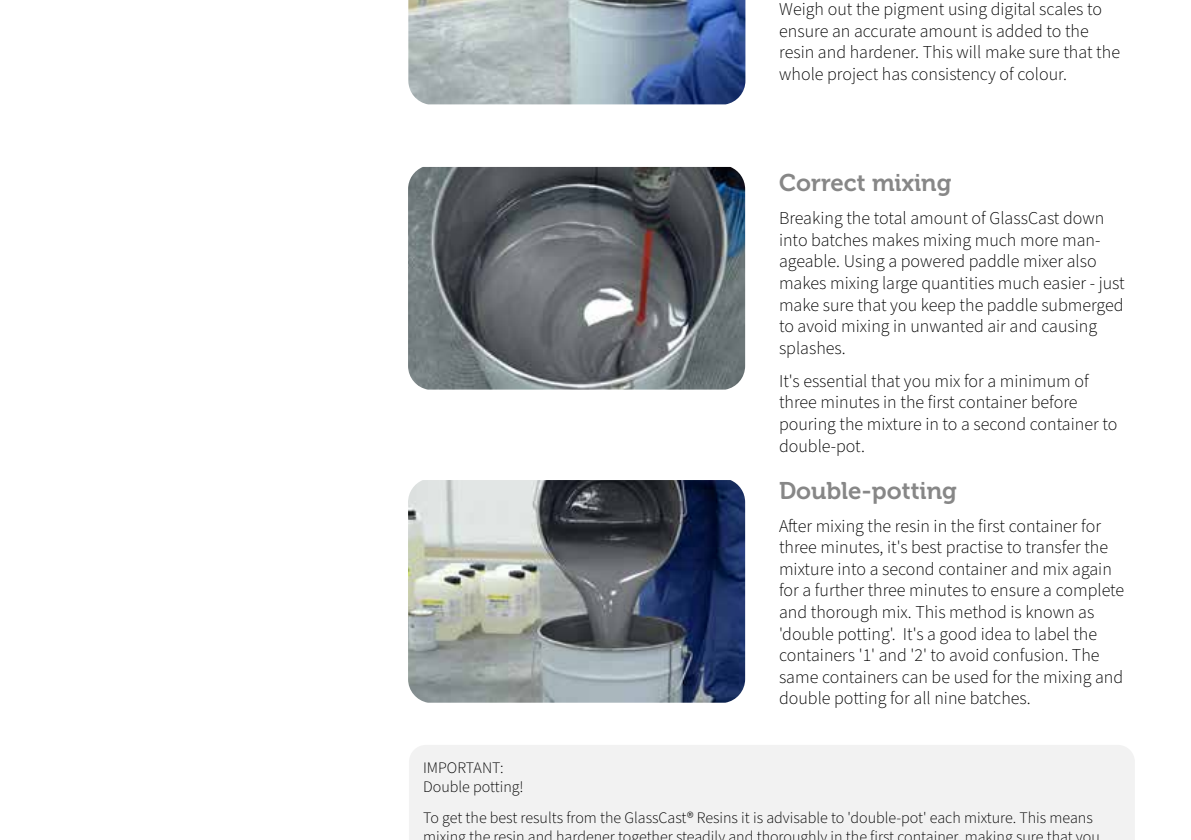
<style>
.page{position:relative;width:1191px;height:840px;background:#fff}
.page>*{position:absolute;margin:0;border:0;box-sizing:border-box;transform-origin:0 0}
.t1{font:24px "Museo 700";color:#878787}
.t2{font:300 18px/21.6px "Source Sans Pro";color:#000}
.t3{font:300 16px/19.2px "Source Sans Pro";color:#000}
</style>
<div class="page">
<img style="left:408px;top:0;width:337px;height:104px">
<div style="left:409px;top:745px;width:725px;height:94px;background:#f2f2f2"></div>
<img style="left:408px;top:167px;width:337px;height:222px">
<img style="left:408px;top:480px;width:337px;height:222px">
<p class="t2" style="left:779px;top:-1px;width:342px">Weigh out the pigment using digital scales to ensure an accurate amount is added to the resin and hardener. This will make sure that the whole project has consistency of colour.</p>
<h1 class="t1" style="left:779px;top:169px;width:174px">Correct mixing</h1>
<p class="t2" style="left:779px;top:208px;width:347px">Breaking the total amount of GlassCast down into batches makes mixing much more man&shy;ageable. Using a powered paddle mixer also makes mixing large quantities much easier - just make sure that you keep the paddle submerged to avoid mixing in unwanted air and causing splashes.</p>
<p class="t2" style="left:779px;top:370px;width:340px">It's essential that you mix for a minimum of three minutes in the first container before pouring the mixture in to a second container to double-pot.</p>
<h1 class="t1" style="left:779px;top:476px;width:179px">Double-potting</h1>
<p class="t2" style="left:779px;top:515px;width:347px">After mixing the resin in the first container for three minutes, it's best practise to transfer the mixture into a second container and mix again for a further three minutes to ensure a complete and thorough mix. This method is known as 'double potting'. It's a good idea to label the containers '1' and '2' to avoid confusion. The same containers can be used for the mixing and double potting for all nine batches.</p>
<p class="t3" style="left:423px;top:758px;width:102px">IMPORTANT:<br>Double potting!</p>
<p class="t3" style="left:423px;top:808px;width:678px">To get the best results from the GlassCast® Resins it is advisable to 'double-pot' each mixture. This means mixin the resin and hardener to ether steadil and thorou hl in the first container makin sure that ou</p>
</div>
